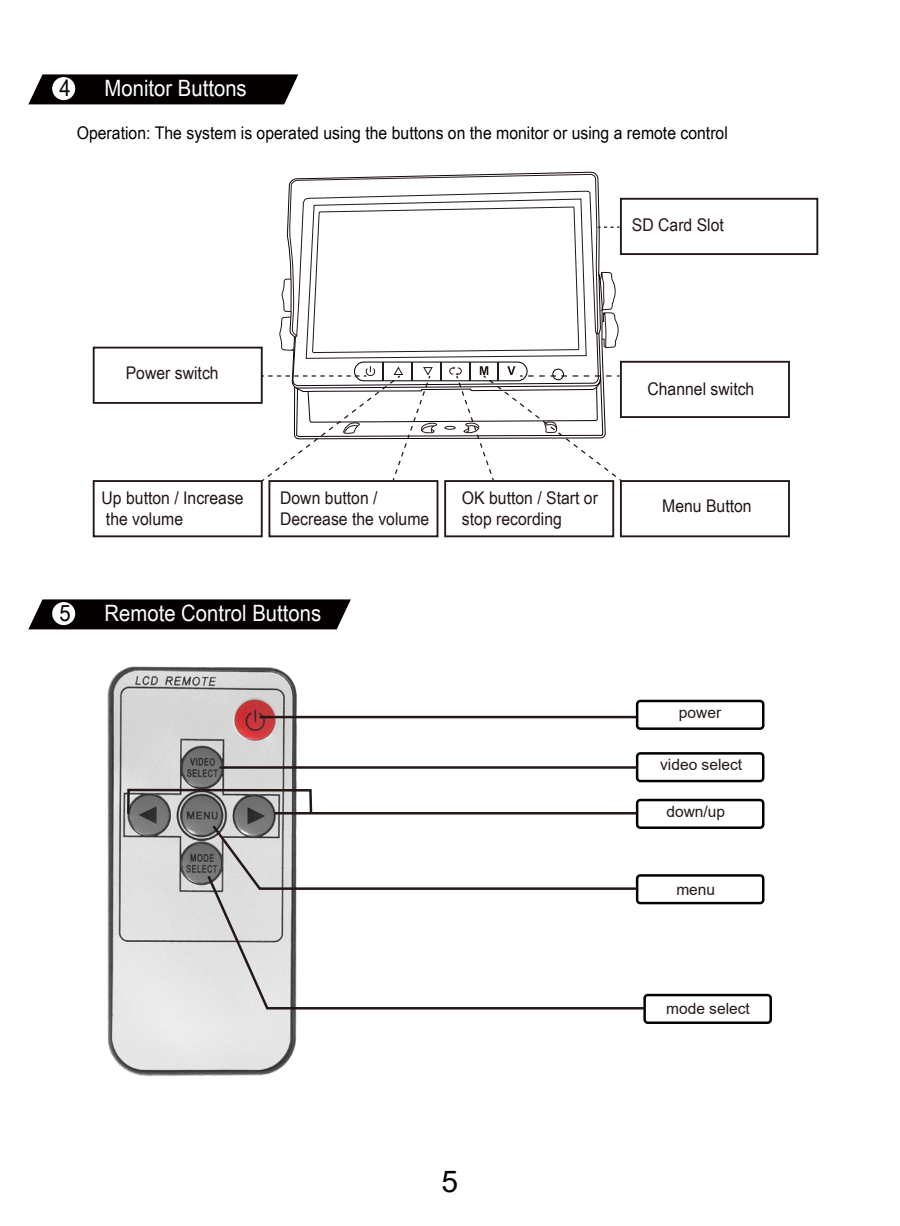
<style>
.page{position:relative;width:900px;height:1226px;background:#fff}
.page>*{position:absolute;margin:0;border:0;box-sizing:border-box;transform-origin:0 0}
.t1{font:30px "Arial";color:#000}
.t2{font:22.5px "Arial Narrow";color:#fff;scale:1.1 1}
.t3{font:22.5px "Arial Narrow";color:#040000;scale:1.1 1}
.t4{font:17.5px/21px "Arial Narrow";color:#221615;scale:1.1 1}
.t5{font:17.5px "Arial Narrow";color:#040000;scale:1.1 1}
.t6{font:15.5px "Arial";color:#231815}
</style>
<div class="page">
<div style="left:93px;top:480px;width:170px;height:57px;border:2px solid #231815"></div>
<div style="left:93px;top:347px;width:170px;height:57px;border:2px solid #231815"></div>
<div style="left:268px;top:480px;width:170px;height:57px;border:2px solid #231815"></div>
<div style="left:444px;top:480px;width:170px;height:57px;border:2px solid #231815"></div>
<div style="left:620px;top:480px;width:170px;height:57px;border:2px solid #231815"></div>
<div style="left:620px;top:361px;width:170px;height:57px;border:2px solid #231815"></div>
<svg style="left:603px;top:227px;width:17px;height:1px"></svg>
<div style="left:620px;top:198px;width:198px;height:57px;border:2px solid #231815"></div>
<svg style="left:287px;top:171px;width:314px;height:101px"></svg>
<svg style="left:289px;top:174px;width:309px;height:98px"></svg>
<svg style="left:260px;top:272px;width:363px;height:211px"></svg>
<div style="left:553px;top:369px;width:11px;height:11px;border:1px solid #040000;border-radius:50%"></div>
<svg style="left:28px;top:74px;width:270px;height:30px;background:#151111"></svg>
<div style="left:52px;top:77px;width:23px;height:23px;background:#fff;border-radius:50%"></div>
<svg style="left:28px;top:599px;width:323px;height:30px;background:#130f0f"></svg>
<div style="left:52px;top:602px;width:23px;height:23px;background:#fff;border-radius:50%"></div>
<img style="left:107px;top:666px;width:194px;height:410px">
<div style="left:636px;top:700px;width:128px;height:30px;border:2px solid #040000;border-radius:3px"></div>
<div style="left:636px;top:752px;width:128px;height:30px;border:2px solid #040000;border-radius:3px"></div>
<div style="left:636px;top:799px;width:128px;height:30px;border:2px solid #040000;border-radius:3px"></div>
<hr style="left:275px;top:812px;width:362px;height:2px;background:#231815">
<div style="left:636px;top:874px;width:128px;height:30px;border:2px solid #040000;border-radius:3px"></div>
<svg style="left:210px;top:823px;width:429px;height:50px"></svg>
<div style="left:643px;top:994px;width:129px;height:30px;border:2px solid #040000;border-radius:3px"></div>
<svg style="left:205px;top:873px;width:442px;height:138px"></svg>
<hr style="left:219px;top:766px;width:418px;height:3px;background:#231815">
<hr style="left:260px;top:716px;width:377px;height:2px;background:#231815">
<div style="left:127px;top:789px;width:185px;height:26px;border:2px solid #231815"></div>
<p class="t3" style="left:59px;top:72px;width:12px">4</p>
<p class="t2" style="left:105px;top:72px;width:131px">Monitor Buttons</p>
<p class="t5" style="left:77px;top:120px;width:593px">Operation: The system is operated using the buttons on the monitor or using a remote control</p>
<p class="t4" style="left:126px;top:362px;width:86px">Power switch</p>
<p class="t4" style="left:632px;top:214px;width:85px">SD Card Slot</p>
<p class="t4" style="left:647px;top:377px;width:99px">Channel switch</p>
<p class="t4" style="left:102px;top:486px;width:131px">Up button / Increase the volume</p>
<p class="t4" style="left:462px;top:486px;width:125px">OK button / Start or stop recording</p>
<p class="t4" style="left:662px;top:495px;width:83px">Menu Button</p>
<p class="t4" style="left:280px;top:486px;width:137px">Down button /<br>Decrease the volume</p>
<p class="t3" style="left:59px;top:597px;width:12px">5</p>
<p class="t2" style="left:105px;top:597px;width:198px">Remote Control Buttons</p>
<h1 class="t1" style="left:442px;top:1161px;width:18px">5</h1>
<p class="t6" style="left:679px;top:702px;width:44px">power</p>
<p class="t6" style="left:660px;top:754px;width:84px">video select</p>
<p class="t6" style="left:666px;top:801px;width:60px">down/up</p>
<p class="t6" style="left:676px;top:879px;width:40px">menu</p>
<p class="t6" style="left:666px;top:998px;width:85px">mode select</p>
</div>
